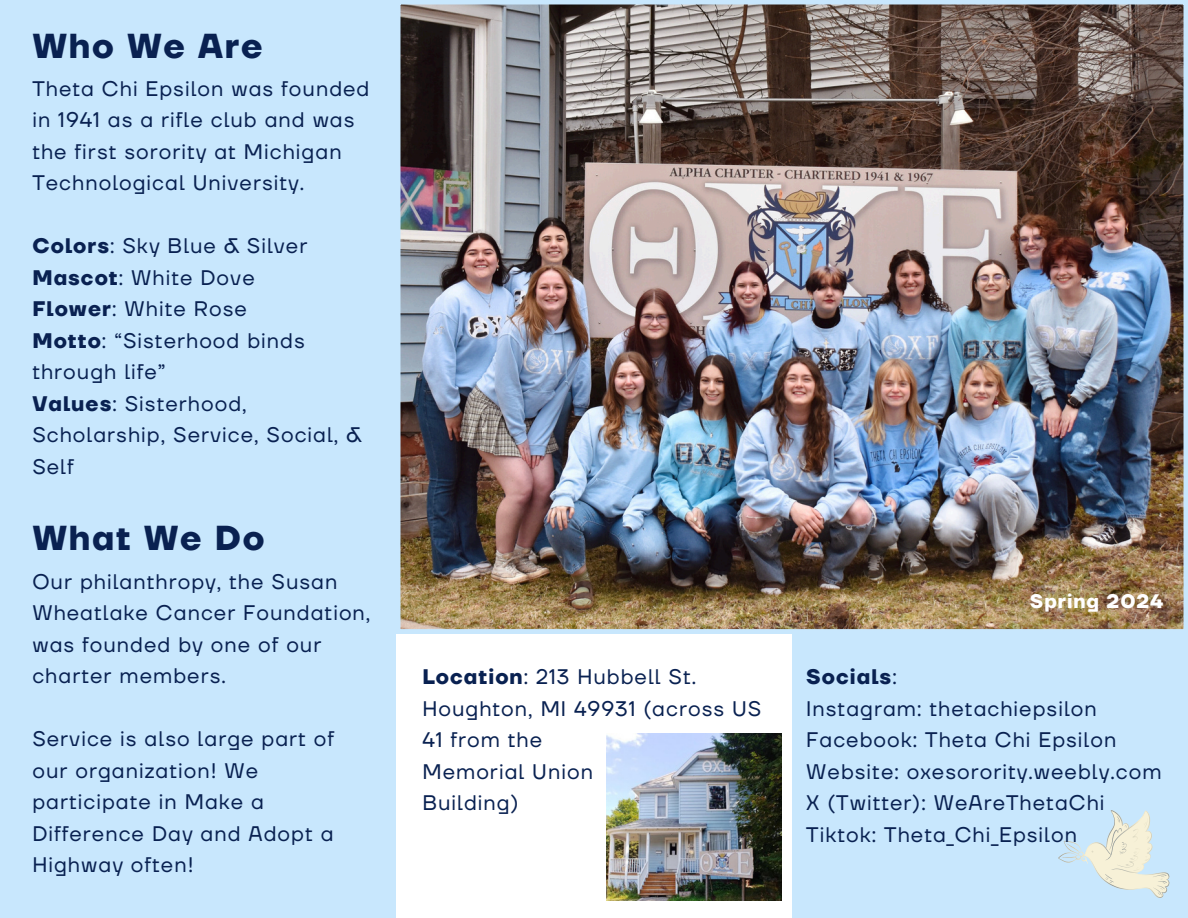
<style>
.page{position:relative;width:1188px;height:918px;background:#c8e7fd}
.page>*{position:absolute;margin:0;border:0;box-sizing:border-box;transform-origin:0 0}
.t1{font:700 34.5px "TT Firs Neue";letter-spacing:.05em;color:#092151}
.t2{font:21px/31.5px "TT Firs Neue";letter-spacing:.05em;color:#092151}
.t3{font:700 21px "TT Firs Neue";letter-spacing:.05em;color:#092151}
.t4{font:700 19.5px "TT Firs Neue";letter-spacing:.05em;color:#fff}
.s1{font-weight:700}
.s2{font-weight:400}
</style>
<div class="page">
<div style="left:396px;top:0;width:396px;height:917px;background:#fff"></div>
<img style="left:396px;top:0;width:788px;height:633px">
<img style="left:607px;top:734px;width:174px;height:166px">
<svg style="left:1058px;top:810px;width:112px;height:88px"></svg>
<p class="t1" style="left:32px;top:25px;width:232px">Who We Are</p>
<p class="t2" style="left:32px;top:74px;width:339px">Theta Chi Epsilon was founded in 1941 as a rifle club and was the first sorority at Michigan<br>Technological University.</p>
<p class="t2" style="left:32px;top:231px;width:276px"><span class="s1">Colors</span>: Sky Blue &amp; Silver</p>
<p class="t2" style="left:32px;top:263px;width:224px"><span class="s1">Mascot</span>: White Dove</p>
<p class="t2" style="left:32px;top:294px;width:216px"><span class="s1">Flower</span>: White Rose</p>
<p class="t2" style="left:32px;top:326px;width:274px"><span class="s1">Motto</span>: “Sisterhood binds</p>
<p class="t2" style="left:32px;top:357px;width:135px">through life”</p>
<p class="t2" style="left:32px;top:389px;width:330px"><span class="s1">Values</span>: Sisterhood,<br>Scholarship, Service, Social, &amp;<br>Self</p>
<p class="t1" style="left:32px;top:518px;width:234px">What We Do</p>
<p class="t2" style="left:32px;top:566px;width:340px">Our philanthropy, the Susan<br>Wheatlake Cancer Foundation, was founded by one of our charter members.</p>
<h1 class="t2" style="left:32px;top:724px;width:303px">Service is also large part of our organization! We participate in Make a<br>Difference Day and Adopt a<br>Highway often!</h1>
<p class="t2" style="left:422px;top:662px;width:275px"><span class="s1">Location</span>: 213 Hubbell St.</p>
<p class="t2" style="left:422px;top:694px;width:340px">Houghton, MI 49931 (across US<br>41 from the</p>
<p class="t2" style="left:422px;top:757px;width:172px">Memorial Union</p>
<p class="t2" style="left:422px;top:788px;width:98px">Building)</p>
<p class="t4" style="left:1030px;top:589px;width:135px">Spring 2024</p>
<p class="t3" style="left:806px;top:664px;width:92px">Socials<span class="s2">:</span></p>
<p class="t2" style="left:806px;top:694px;width:292px">Instagram: thetachiepsilon</p>
<p class="t2" style="left:806px;top:725px;width:312px">Facebook: Theta Chi Epsilon</p>
<p class="t2" style="left:806px;top:757px;width:357px">Website: oxesorority.weebly.com</p>
<p class="t2" style="left:806px;top:788px;width:300px">X (Twitter): WeAreThetaChi</p>
<p class="t2" style="left:806px;top:820px;width:272px">Tiktok: Theta_Chi_Epsilon</p>
</div>
